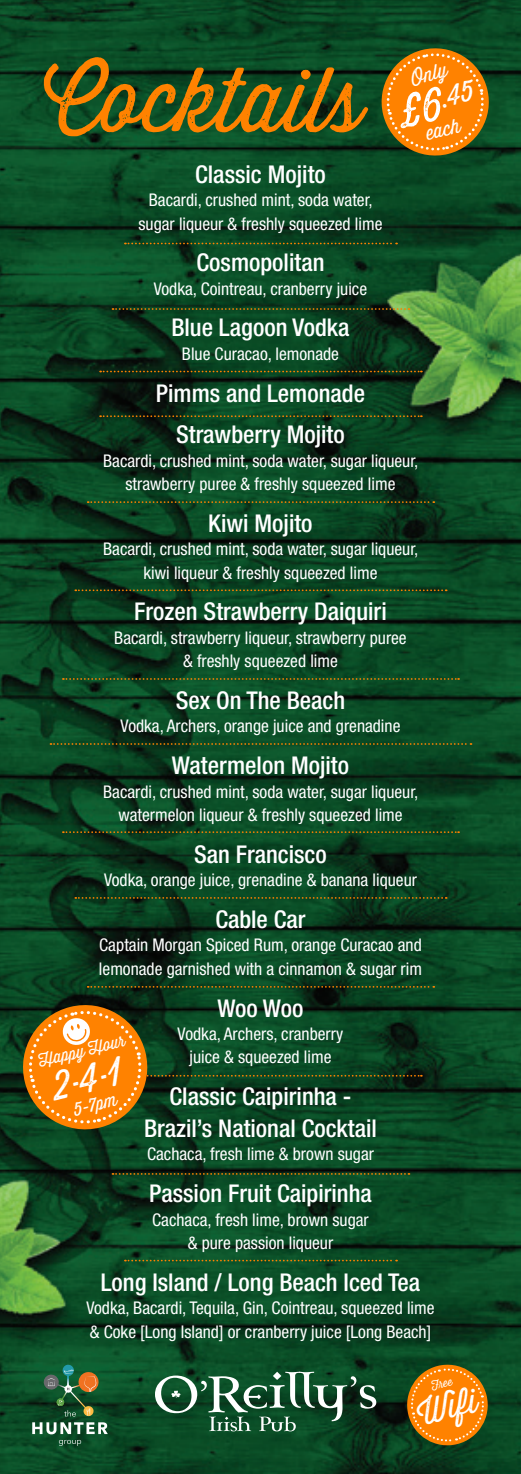
<style>
.page{position:relative;width:521px;height:1474px;background:#fff}
.page>*{position:absolute;margin:0;border:0;box-sizing:border-box;transform-origin:0 0}
.t1{font:88.2px "Thirsty Rough Lt One";color:#ff8200}
.t2{font:38.85px "Thirsty Rough Lt One";color:#fff}
.t3{font:33.43px "Thirsty Rough Lt One";color:#fff}
.t4{font:28px "Thirsty Rough Lt One";color:#fff}
.space_after{font:500 condensed 24.5px "Helvetica Neue LT Std";color:#fff}
.t5{font:19.6px "Thirsty Rough Lt One";color:#fff}
.t6{font:18.2px "Thirsty Rough Lt One";color:#fff}
.space_after-2{font:condensed 17.5px "Helvetica Neue LT Std";color:#fff}
.t7{font:16.8px "Thirsty Rough Lt One";color:#fff}
.t8{font:11.2px "Thirsty Rough Lt One";color:#fff}
.s1{font-size:44.45px}
</style>
<div class="page">
<img style="left:0;top:0;width:521px;height:1473px">
<svg style="left:403px;top:1360px;width:89px;height:89px"></svg>
<svg style="left:155px;top:1371px;width:221px;height:60px"></svg>
<svg style="left:32px;top:1422px;width:76px;height:23px"></svg>
<svg style="left:43px;top:1364px;width:57px;height:52px"></svg>
<svg style="left:125px;top:243px;width:272px;height:1px"></svg>
<svg style="left:112px;top:308px;width:297px;height:2px"></svg>
<svg style="left:100px;top:370px;width:322px;height:2px"></svg>
<svg style="left:100px;top:415px;width:322px;height:2px"></svg>
<svg style="left:88px;top:501px;width:346px;height:2px"></svg>
<svg style="left:75px;top:589px;width:372px;height:2px"></svg>
<svg style="left:63px;top:678px;width:396px;height:2px"></svg>
<svg style="left:50px;top:743px;width:421px;height:2px"></svg>
<svg style="left:63px;top:831px;width:396px;height:2px"></svg>
<svg style="left:75px;top:897px;width:372px;height:1px"></svg>
<svg style="left:88px;top:986px;width:346px;height:1px"></svg>
<svg style="left:112px;top:1173px;width:297px;height:1px"></svg>
<svg style="left:125px;top:1259px;width:272px;height:2px"></svg>
<svg style="left:376px;top:43px;width:118px;height:118px"></svg>
<svg style="left:17px;top:998px;width:405px;height:137px"></svg>
<p class="t1" style="left:44px;top:37px;width:321px">Cocktails</p>
<p class="space_after" style="left:195px;top:159px;width:132px">Classic Mojito</p>
<p class="space_after-2" style="left:149px;top:190px;width:225px">Bacardi, crushed mint, soda water,</p>
<p class="space_after-2" style="left:138px;top:213px;width:245px">sugar liqueur &amp; freshly squeezed lime</p>
<p class="space_after" style="left:196px;top:248px;width:129px">Cosmopolitan</p>
<p class="space_after-2" style="left:154px;top:278px;width:215px">Vodka, Cointreau, cranberry juice</p>
<p class="space_after" style="left:171px;top:313px;width:180px">Blue Lagoon Vodka</p>
<p class="space_after-2" style="left:182px;top:343px;width:159px">Blue Curacao, lemonade</p>
<p class="space_after" style="left:156px;top:378px;width:211px">Pimms and Lemonade</p>
<p class="space_after" style="left:176px;top:420px;width:170px">Strawberry Mojito</p>
<p class="space_after-2" style="left:103px;top:450px;width:317px">Bacardi, crushed mint, soda water, sugar liqueur,</p>
<p class="space_after-2" style="left:125px;top:474px;width:271px">strawberry puree &amp; freshly squeezed lime</p>
<p class="space_after" style="left:208px;top:508px;width:106px">Kiwi Mojito</p>
<p class="space_after-2" style="left:103px;top:539px;width:317px">Bacardi, crushed mint, soda water, sugar liqueur,</p>
<p class="space_after-2" style="left:144px;top:562px;width:235px">kiwi liqueur &amp; freshly squeezed lime</p>
<p class="space_after" style="left:134px;top:597px;width:254px">Frozen Strawberry Daiquiri</p>
<p class="space_after-2" style="left:114px;top:627px;width:294px">Bacardi, strawberry liqueur, strawberry puree</p>
<p class="space_after-2" style="left:183px;top:651px;width:156px">&amp; freshly squeezed lime</p>
<p class="space_after" style="left:176px;top:685px;width:171px">Sex On The Beach</p>
<p class="space_after-2" style="left:121px;top:716px;width:281px">Vodka, Archers, orange juice and grenadine</p>
<p class="space_after" style="left:172px;top:751px;width:179px">Watermelon Mojito</p>
<p class="space_after-2" style="left:103px;top:781px;width:317px">Bacardi, crushed mint, soda water, sugar liqueur,</p>
<p class="space_after-2" style="left:118px;top:804px;width:286px">watermelon liqueur &amp; freshly squeezed lime</p>
<p class="space_after" style="left:194px;top:839px;width:134px">San Francisco</p>
<p class="space_after-2" style="left:104px;top:870px;width:314px">Vodka, orange juice, grenadine &amp; banana liqueur</p>
<p class="space_after" style="left:215px;top:904px;width:92px">Cable Car</p>
<p class="space_after-2" style="left:99px;top:935px;width:324px">Captain Morgan Spiced Rum, orange Curacao and</p>
<p class="space_after-2" style="left:99px;top:958px;width:324px">lemonade garnished with a cinnamon &amp; sugar rim</p>
<p class="space_after" style="left:218px;top:993px;width:87px">Woo Woo</p>
<p class="space_after-2" style="left:178px;top:1023px;width:167px">Vodka, Archers, cranberry</p>
<p class="space_after-2" style="left:189px;top:1047px;width:143px">juice &amp; squeezed lime</p>
<p class="space_after" style="left:170px;top:1081px;width:183px">Classic Caipirinha -</p>
<p class="space_after" style="left:144px;top:1113px;width:234px">Brazil’s National Cocktail</p>
<p class="space_after-2" style="left:147px;top:1144px;width:228px">Cachaca, fresh lime &amp; brown sugar</p>
<p class="space_after" style="left:149px;top:1178px;width:224px">Passion Fruit Caipirinha</p>
<p class="space_after-2" style="left:152px;top:1209px;width:218px">Cachaca, fresh lime, brown sugar</p>
<p class="space_after-2" style="left:188px;top:1232px;width:147px">&amp; pure passion liqueur</p>
<p class="space_after" style="left:101px;top:1267px;width:321px">Long Island / Long Beach Iced Tea</p>
<p class="space_after-2" style="left:86px;top:1297px;width:350px">Vodka, Bacardi, Tequila, Gin, Cointreau, squeezed lime</p>
<p class="space_after-2" style="left:90px;top:1321px;width:343px">&amp; Coke [Long Island] or cranberry juice [Long Beach]</p>
<p class="t5" style="left:408px;top:65px;width:38px;rotate:-14deg">Only</p>
<p class="t5" style="left:423px;top:120px;width:37px;rotate:-14deg">each</p>
<p class="t4" style="left:389px;top:90px;width:83px;rotate:-14deg"><span class="s1">£6</span>.45</p>
<p class="t7" style="left:36px;top:1049px;width:90px;rotate:-14deg">Happy Hour</p>
<p class="t6" style="left:71px;top:1096px;width:46px;rotate:-14deg">5-7pm</p>
<p class="t2" style="left:47px;top:1060px;width:71px;rotate:-14deg">2-4-1</p>
<p class="t8" style="left:429px;top:1378px;width:23px;rotate:-14deg">Fr ee</p>
<p class="t3" style="left:412px;top:1390px;width:58px;rotate:-14deg">Wi fi</p>
</div>
